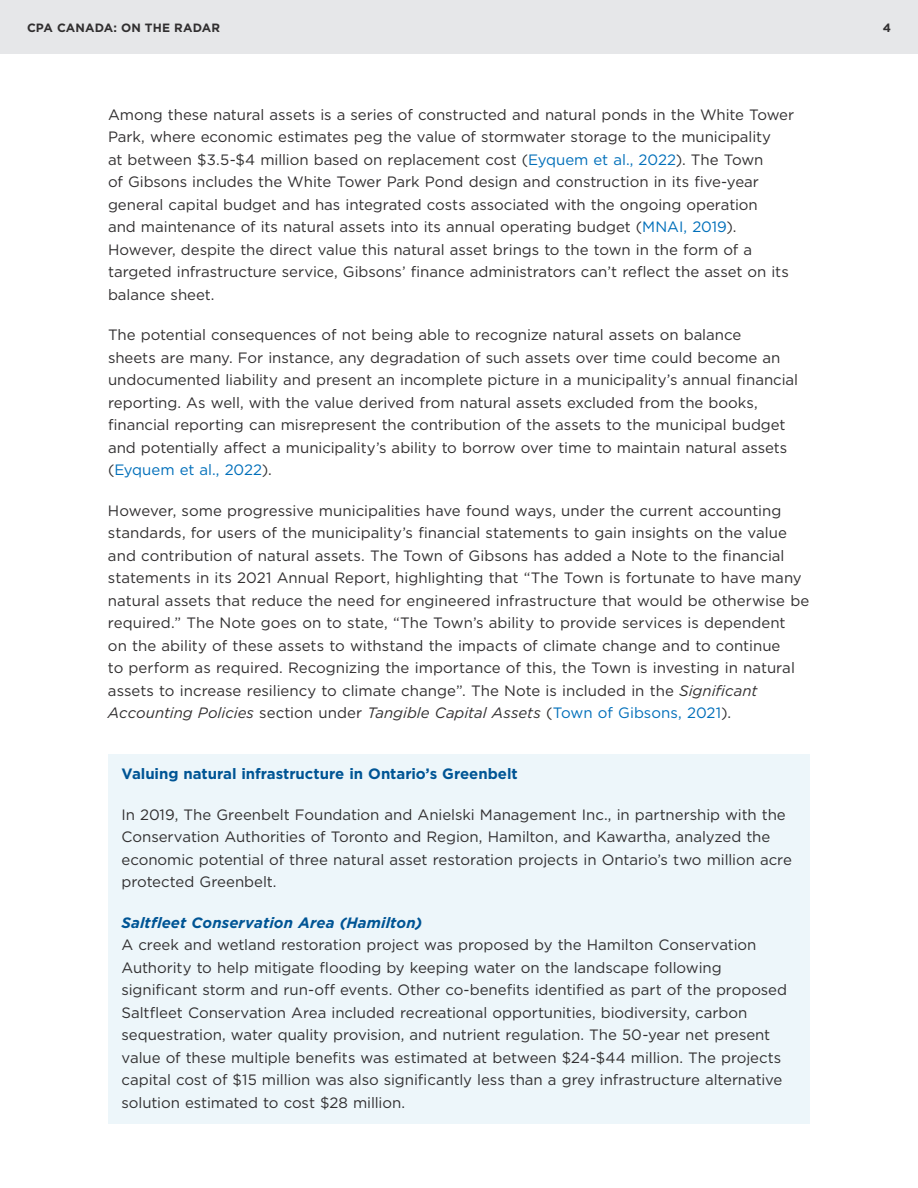
<style>
.page{position:relative;width:918px;height:1188px;background:#fff}
.page>*{position:absolute;margin:0;border:0;box-sizing:border-box;transform-origin:0 0}
.body{font:15px/22.5px "Gotham";letter-spacing:-.005em;color:#312f30}
.para1{font:15px/22.5px "Gotham";letter-spacing:-.005em;color:#312f30}
.CPA_head3{font:700 15px "Gotham";letter-spacing:-.005em;color:#005595}
.CPA_head4{font:italic 700 15px "Gotham";letter-spacing:.005em;color:#005595}
.t1{font:700 12px "Gotham";letter-spacing:.005em;color:#312f30}
.s1{color:#006fba}
.s2{font-style:italic}
</style>
<div class="page">
<div style="left:0;top:0;width:918px;height:54px;background:#e6e7e9"></div>
<div style="left:108px;top:754px;width:702px;height:42px;background:#edf6fa"></div>
<div style="left:108px;top:794px;width:702px;height:110px;background:#edf6fa"></div>
<div style="left:108px;top:902px;width:702px;height:42px;background:#edf6fa"></div>
<div style="left:108px;top:925px;width:702px;height:199px;background:#edf6fa"></div>
<p class="t1" style="left:27px;top:20px;width:195px">CPA CANADA: ON THE RADAR</p>
<p class="t1" style="left:883px;top:20px;width:10px">4</p>
<p class="body" style="left:108px;top:103px;width:688px">Among these natural assets is a series of constructed and natural ponds in the White Tower Park, where economic estimates peg the value of stormwater storage to the municipality<br>at between $3.5-$4 million based on replacement cost (<span class="s1">Eyquem et al., 2022</span>). The Town<br>of Gibsons includes the White Tower Park Pond design and construction in its five-year general capital budget and has integrated costs associated with the ongoing operation<br>and maintenance of its natural assets into its annual operating budget (<span class="s1">MNAI, 2019</span>).<br>However, despite the direct value this natural asset brings to the town in the form of a targeted infrastructure service, Gibsons’ finance administrators can’t reflect the asset on its balance sheet.</p>
<p class="body" style="left:108px;top:324px;width:692px">The potential consequences of not being able to recognize natural assets on balance<br>sheets are many. For instance, any degradation of such assets over time could become an undocumented liability and present an incomplete picture in a municipality’s annual financial reporting. As well, with the value derived from natural assets excluded from the books, financial reporting can misrepresent the contribution of the assets to the municipal budget and potentially affect a municipality’s ability to borrow over time to maintain natural assets (<span class="s1">Eyquem et al., 2022</span>).</p>
<p class="body" style="left:108px;top:499px;width:703px">However, some progressive municipalities have found ways, under the current accounting standards, for users of the municipality’s financial statements to gain insights on the value and contribution of natural assets. The Town of Gibsons has added a Note to the financial statements in its 2021 Annual Report, highlighting that “The Town is fortunate to have many natural assets that reduce the need for engineered infrastructure that would be otherwise be required.” The Note goes on to state, “The Town’s ability to provide services is dependent<br>on the ability of these assets to withstand the impacts of climate change and to continue<br>to perform as required. Recognizing the importance of this, the Town is investing in natural assets to increase resiliency to climate change”. The Note is included in the <span class="s2">Significant Accounting Policies</span> section under <span class="s2">Tangible Capital Assets</span> (<span class="s1">Town of Gibsons, 2021</span>).</p>
<p class="CPA_head3" style="left:121px;top:764px;width:398px">Valuing natural infrastructure in Ontario’s Greenbelt</p>
<p class="body" style="left:121px;top:803px;width:672px">In 2019, The Greenbelt Foundation and Anielski Management Inc., in partnership with the Conservation Authorities of Toronto and Region, Hamilton, and Kawartha, analyzed the economic potential of three natural asset restoration projects in Ontario’s two million acre protected Greenbelt.</p>
<p class="CPA_head4" style="left:121px;top:912px;width:302px">Saltfleet Conservation Area (Hamilton)</p>
<p class="para1" style="left:121px;top:933px;width:667px">A creek and wetland restoration project was proposed by the Hamilton Conservation Authority to help mitigate flooding by keeping water on the landscape following significant storm and run-off events. Other co-benefits identified as part of the proposed Saltfleet Conservation Area included recreational opportunities, biodiversity, carbon sequestration, water quality provision, and nutrient regulation. The 50-year net present value of these multiple benefits was estimated at between $24-$44 million. The projects capital cost of $15 million was also significantly less than a grey infrastructure alternative solution estimated to cost $28 million.</p>
</div>
